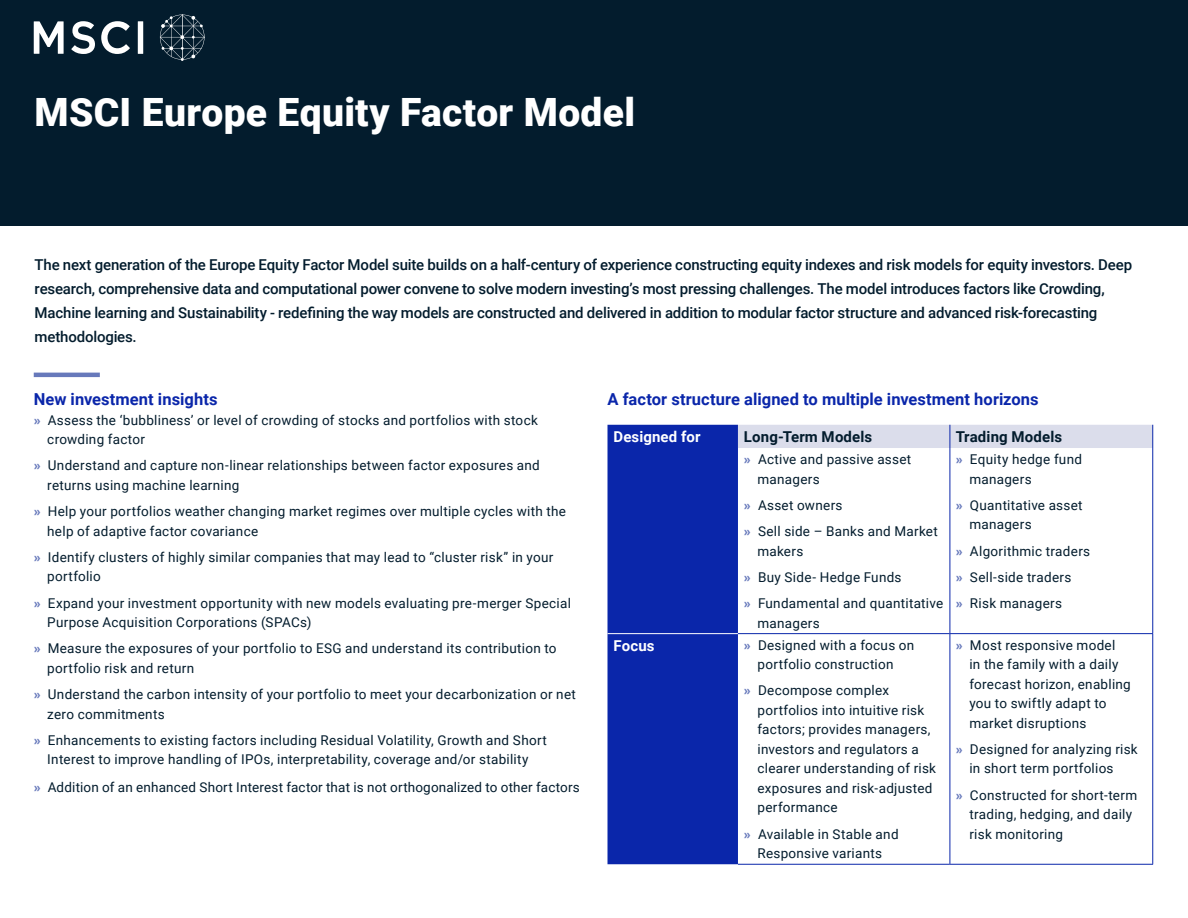
<style>
.page{position:relative;width:1188px;height:918px;background:#fff}
.page>*{position:absolute;margin:0;border:0;box-sizing:border-box;transform-origin:0 0}
.t1{font:900 39px "Roboto";letter-spacing:.005em;color:#fff}
.t2{font:700 16.5px "Roboto";letter-spacing:.005em;color:#0a26aa}
.t3{font:500 15px/24px "Roboto";letter-spacing:-.01em;color:#031c2d}
.t4{font:700 15px "Roboto";letter-spacing:.01em;color:#031c2d}
.t5{font:700 15px "Roboto";letter-spacing:.005em;color:#fff}
.t6{font:13.5px/19.5px "Roboto";letter-spacing:.02em;color:#031c2d}
.s1{font-weight:900;color:#6779bb}
</style>
<div class="page">
<div style="left:0;top:0;width:1188px;height:226px;background:#031c2d"></div>
<svg style="left:160px;top:15px;width:45px;height:46px"></svg>
<svg style="left:34px;top:21px;width:30px;height:33px"></svg>
<div style="left:138px;top:21px;width:5px;height:33px;background:#fff"></div>
<svg style="left:71px;top:21px;width:24px;height:33px"></svg>
<svg style="left:101px;top:21px;width:29px;height:33px"></svg>
<hr style="left:34px;top:373px;width:66px;height:4px;background:#6779bb">
<div style="left:608px;top:425px;width:130px;height:439px;background:#0a26aa"></div>
<hr style="left:950px;top:448px;width:1px;height:185px;background:#0a26aa">
<hr style="left:950px;top:634px;width:1px;height:230px;background:#0a26aa">
<hr style="left:738px;top:864px;width:212px;height:1px;background:#0a26aa">
<hr style="left:950px;top:864px;width:203px;height:1px;background:#0a26aa">
<hr style="left:608px;top:633px;width:130px;height:1px;background:#fff">
<hr style="left:738px;top:633px;width:212px;height:1px;background:#0a26aa">
<hr style="left:950px;top:633px;width:203px;height:1px;background:#0a26aa">
<div style="left:738px;top:425px;width:415px;height:23px;background:#dbddeb"></div>
<hr style="left:1152px;top:448px;width:1px;height:185px;background:#0a26aa">
<hr style="left:1152px;top:634px;width:1px;height:230px;background:#0a26aa">
<h1 class="t1" style="left:35px;top:84px;width:602px">MSCI Europe Equity Factor Model</h1>
<p class="t3" style="left:35px;top:252px;width:1099px">The next generation of the Europe Equity Factor Model suite builds on a half-century of experience constructing equity indexes and risk models for equity investors. Deep research, comprehensive data and computational power convene to solve modern investing’s most pressing challenges. The model introduces factors like Crowding, Machine learning and Sustainability - redefining the way models are constructed and delivered in addition to modular factor structure and advanced risk-forecasting methodologies.</p>
<p class="t2" style="left:34px;top:388px;width:185px">New investment insights</p>
<p class="t6" style="left:47px;top:410px;width:492px;text-indent:-14px"><span class="s1">»</span> Assess the ‘bubbliness’ or level of crowding of stocks and portfolios with stock crowding factor</p>
<p class="t6" style="left:47px;top:455px;width:494px;text-indent:-14px"><span class="s1">»</span> Understand and capture non-linear relationships between factor exposures and returns using machine learning</p>
<p class="t6" style="left:47px;top:501px;width:520px;text-indent:-14px"><span class="s1">»</span> Help your portfolios weather changing market regimes over multiple cycles with the help of adaptive factor covariance</p>
<p class="t6" style="left:47px;top:547px;width:508px;text-indent:-14px"><span class="s1">»</span> Identify clusters of highly similar companies that may lead to “cluster risk” in your portfolio</p>
<p class="t6" style="left:47px;top:593px;width:525px;text-indent:-14px"><span class="s1">»</span> Expand your investment opportunity with new models evaluating pre-merger Special<br>Purpose Acquisition Corporations (SPACs)</p>
<p class="t6" style="left:47px;top:638px;width:511px;text-indent:-14px"><span class="s1">»</span> Measure the exposures of your portfolio to ESG and understand its contribution to portfolio risk and return</p>
<p class="t6" style="left:47px;top:684px;width:530px;text-indent:-14px"><span class="s1">»</span> Understand the carbon intensity of your portfolio to meet your decarbonization or net zero commitments</p>
<p class="t6" style="left:34px;top:730px;width:515px;text-align:center"><span class="s1">»</span> Enhancements to existing factors including Residual Volatility, Growth and Short<br>Interest to improve handling of IPOs, interpretability, coverage and/or stability</p>
<p class="t6" style="left:34px;top:777px;width:548px"><span class="s1">»</span> Addition of an enhanced Short Interest factor that is not orthogonalized to other factors</p>
<p class="t2" style="left:608px;top:388px;width:433px">A factor structure aligned to multiple investment horizons</p>
<p class="t5" style="left:614px;top:426px;width:89px">Designed for</p>
<p class="t4" style="left:744px;top:426px;width:130px">Long-Term Models</p>
<p class="t4" style="left:956px;top:426px;width:108px">Trading Models</p>
<p class="t6" style="left:757px;top:449px;width:155px;text-indent:-14px"><span class="s1">»</span> Active and passive asset managers</p>
<p class="t6" style="left:744px;top:491px;width:195px;line-height:26.2px"><span class="s1">»</span> Asset owners<br><span class="s1">»</span> Sell side – Banks and Market</p>
<p class="t6" style="left:744px;top:537px;width:201px;line-height:26.2px;text-indent:14px">makers<br><span class="s1">»</span> Buy Side- Hedge Funds<br><span class="s1">»</span> Fundamental and quantitative</p>
<p class="t6" style="left:757px;top:613px;width:64px">managers</p>
<p class="t6" style="left:969px;top:449px;width:114px;text-indent:-14px"><span class="s1">»</span> Equity hedge fund managers</p>
<p class="t6" style="left:969px;top:495px;width:115px;text-indent:-14px"><span class="s1">»</span> Quantitative asset managers</p>
<p class="t6" style="left:956px;top:537px;width:136px;line-height:26.2px"><span class="s1">»</span> Algorithmic traders <span class="s1">»</span> Sell-side traders<br><span class="s1">»</span> Risk managers</p>
<p class="t5" style="left:614px;top:635px;width:43px">Focus</p>
<p class="t6" style="left:744px;top:635px;width:172px;text-align:center"><span class="s1">»</span> Designed with a focus on portfolio construction</p>
<p class="t6" style="left:757px;top:680px;width:180px;text-indent:-14px"><span class="s1">»</span> Decompose complex portfolios into intuitive risk factors; provides managers, investors and regulators a clearer understanding of risk exposures and risk-adjusted performance</p>
<p class="t6" style="left:744px;top:824px;width:156px;text-align:center"><span class="s1">»</span> Available in Stable and<br>Responsive variants</p>
<p class="t6" style="left:969px;top:635px;width:163px;text-indent:-14px"><span class="s1">»</span> Most responsive model<br>in the family with a daily forecast horizon, enabling you to swiftly adapt to market disruptions</p>
<p class="t6" style="left:969px;top:739px;width:170px;text-indent:-14px"><span class="s1">»</span> Designed for analyzing risk in short term portfolios</p>
<p class="t6" style="left:969px;top:785px;width:169px;text-indent:-14px"><span class="s1">»</span> Constructed for short-term trading, hedging, and daily risk monitoring</p>
</div>
